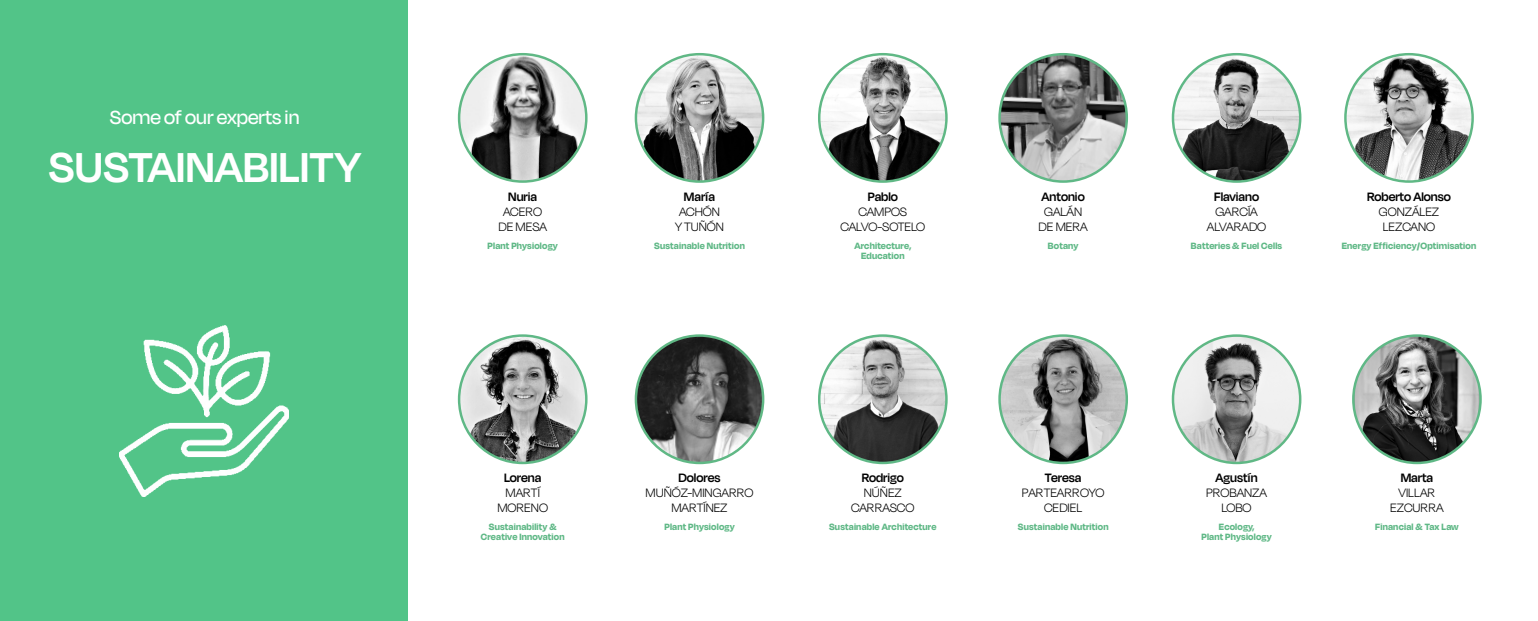
<style>
.page{position:relative;width:1538px;height:621px;background:#fff}
.page>*{position:absolute;margin:0;border:0;box-sizing:border-box;transform-origin:0 0}
.t1{font:600 48.12px "Degular Display";letter-spacing:.01em;color:#fff}
.t2{font:500 21.88px "Degular Display";color:#fff}
.t3{font:300 14px/14.9px "Degular Display";color:#000;text-align:center}
.t4{font:600 14px "Degular Display";color:#000}
.t5{font:700 10.5px/10px "Degular Display";letter-spacing:.02em;color:#5fb886;text-align:center}
</style>
<div class="page">
<div style="left:0;top:0;width:408px;height:620px;background:#52c488"></div>
<img style="left:1173px;top:336px;width:127px;height:126px">
<img style="left:1353px;top:335px;width:127px;height:127px;border-radius:64px">
<img style="left:459px;top:335px;width:127px;height:127px;border-radius:64px">
<img style="left:999px;top:335px;width:128px;height:127px;border-radius:64px">
<img style="left:459px;top:54px;width:127px;height:127px;border-radius:64px">
<img style="left:1345px;top:54px;width:127px;height:127px;border-radius:64px">
<img style="left:819px;top:335px;width:127px;height:127px;border-radius:62px">
<img style="left:819px;top:54px;width:127px;height:127px;border-radius:64px">
<img style="left:1173px;top:54px;width:127px;height:127px;border-radius:64px">
<img style="left:636px;top:54px;width:127px;height:127px;border-radius:64px">
<img style="left:999px;top:54px;width:128px;height:127px;border-radius:64px">
<img style="left:636px;top:335px;width:127px;height:127px;border-radius:64px">
<img style="left:119px;top:325px;width:169px;height:171px">
<h2 class="t2" style="left:110px;top:105px;width:191px">Some of our experts in</h2>
<h1 class="t1" style="left:49px;top:139px;width:313px">SUSTAINABILITY</h1>
<h3 class="t4" style="left:508px;top:188px;width:30px">Nuria</h3>
<h3 class="t3" style="left:498px;top:203px;width:50px">ACERO<br>DE MESA</h3>
<p class="t5" style="left:488px;top:240px;width:72px">Plant Physiology</p>
<h3 class="t4" style="left:684px;top:188px;width:33px">María</h3>
<h3 class="t3" style="left:675px;top:203px;width:50px;text-align:left">ACHÓN<br>Y TUÑÓN</h3>
<p class="t5" style="left:654px;top:240px;width:92px">Sustainable Nutrition</p>
<h3 class="t4" style="left:868px;top:188px;width:32px">Pablo</h3>
<h3 class="t3" style="left:840px;top:203px;width:86px">CAMPOS<br>CALVO-SOTELO</h3>
<p class="t5" style="left:854px;top:240px;width:58px">Architecture,<br>Education</p>
<h3 class="t4" style="left:1041px;top:188px;width:45px">Antonio</h3>
<h3 class="t3" style="left:1038px;top:203px;width:51px">GALÁN<br>DE MERA</h3>
<p class="t5" style="left:1048px;top:240px;width:32px">Botany</p>
<h3 class="t4" style="left:1214px;top:188px;width:46px">Flaviano</h3>
<h3 class="t3" style="left:1207px;top:203px;width:61px">GARCÍA<br>ALVARADO</h3>
<p class="t5" style="left:1191px;top:240px;width:93px">Batteries &amp; Fuel Cells</p>
<h3 class="t4" style="left:1367px;top:188px;width:85px">Roberto Alonso</h3>
<h3 class="t3" style="left:1379px;top:203px;width:62px;text-align:left">GONZÁLEZ<br>LEZCANO</h3>
<p class="t5" style="left:1342px;top:240px;width:136px">Energy Efficiency/Optimisation</p>
<h3 class="t4" style="left:504px;top:469px;width:39px">Lorena</h3>
<h3 class="t3" style="left:497px;top:484px;width:52px">MARTÍ<br>MORENO</h3>
<p class="t5" style="left:481px;top:521px;width:85px">Sustainability &amp;<br>Creative Innovation</p>
<h3 class="t4" style="left:678px;top:469px;width:43px">Dolores</h3>
<h3 class="t3" style="left:645px;top:484px;width:110px">MUÑÓZ-MINGARRO<br>MARTÍNEZ</h3>
<p class="t5" style="left:664px;top:521px;width:72px">Plant Physiology</p>
<h3 class="t4" style="left:862px;top:469px;width:44px">Rodrigo</h3>
<h3 class="t3" style="left:851px;top:484px;width:65px">NÚÑEZ<br>CARRASCO</h3>
<p class="t5" style="left:829px;top:521px;width:109px">Sustainable Architecture</p>
<h3 class="t4" style="left:1045px;top:469px;width:38px">Teresa</h3>
<h3 class="t3" style="left:1022px;top:484px;width:84px">PARTEARROYO<br>CEDIEL</h3>
<p class="t5" style="left:1018px;top:521px;width:92px">Sustainable Nutrition</p>
<h3 class="t4" style="left:1215px;top:469px;width:44px">Agustín</h3>
<h3 class="t3" style="left:1206px;top:484px;width:62px">PROBANZA<br>LOBO</h3>
<p class="t5" style="left:1201px;top:521px;width:72px">Ecology,<br>Plant Physiology</p>
<h3 class="t4" style="left:1401px;top:469px;width:34px">Marta</h3>
<h3 class="t3" style="left:1390px;top:484px;width:55px">VILLAR<br>EZCURRA</h3>
<p class="t5" style="left:1375px;top:521px;width:85px">Financial &amp; Tax Law</p>
</div>
